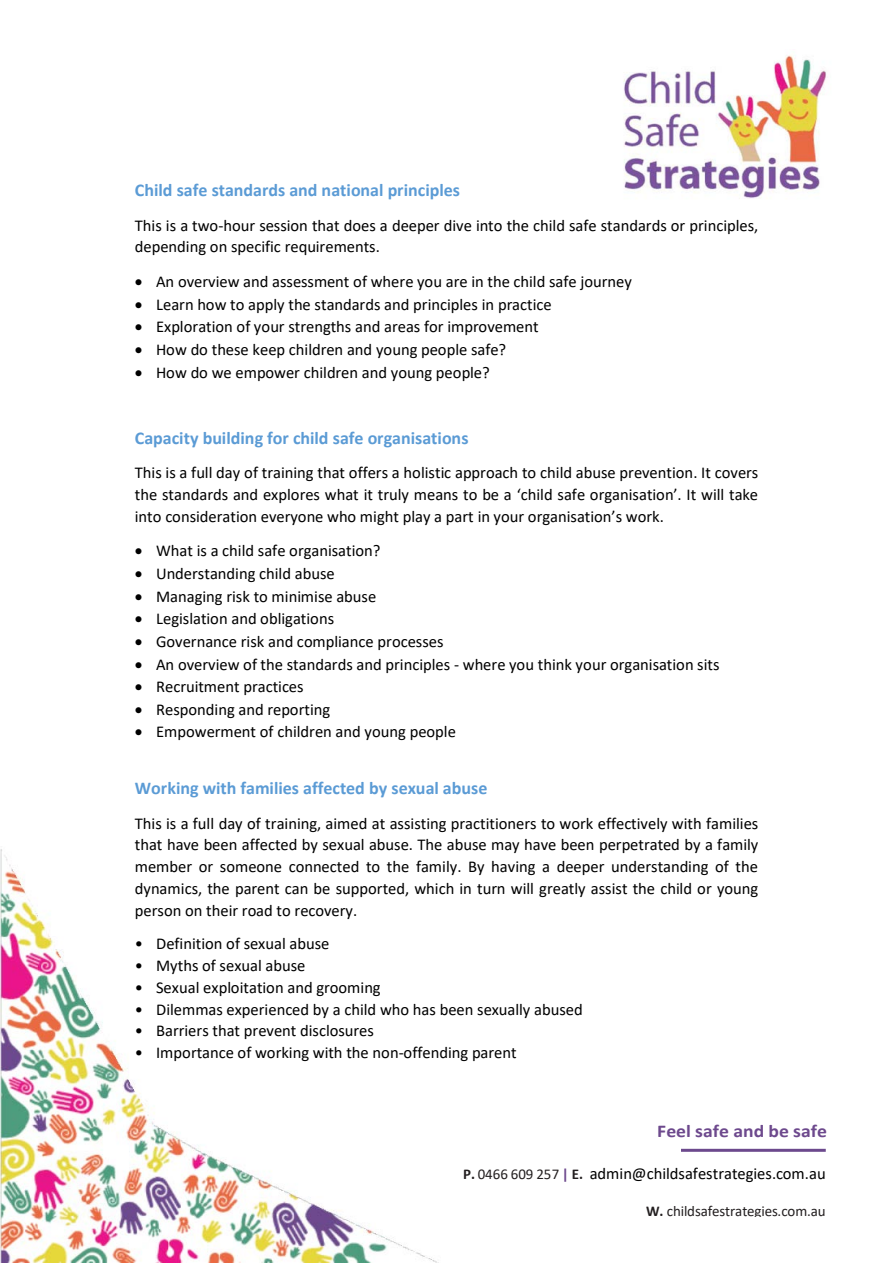
<style>
.page{position:relative;width:893px;height:1263px;background:#fff}
.page>*{position:absolute;margin:0;border:0;box-sizing:border-box;transform-origin:0 0}
.t1{font:700 18px "Calibri";color:#5b9bd5}
.t2{font:700 18px "Calibri";letter-spacing:.005em;color:#6d498d;scale:1.09 1}
.t3{font:16.5px/21.8px "Calibri";color:#000;text-align:justify}
.t4{font:15px "Calibri";letter-spacing:-.01em;color:#231f20}
.s1{font-weight:700;font-size:15px;color:#231f20}
.s2{font-size:15px;color:#231f20}
.s3{font-weight:700;font-size:15px;color:#6d498d}
.s4{font-weight:700}
</style>
<div class="page">
<img style="left:623px;top:55px;width:203px;height:144px">
<hr style="left:681px;top:1149px;width:145px;height:3px;background:#6c498d">
<img style="left:0;top:849px;width:439px;height:414px">
<p class="t1" style="left:135px;top:178px;width:327px">Child safe standards and national principles</p>
<p class="t3" style="left:135px;top:214px;width:625px">This is a two-hour session that does a deeper dive into the child safe standards or principles, depending on specific requirements.</p>
<p class="t3" style="left:135px;top:270px;width:499px">• An overview and assessment of where you are in the child safe journey</p>
<p class="t3" style="left:135px;top:293px;width:418px">• Learn how to apply the standards and principles in practice</p>
<p class="t3" style="left:135px;top:316px;width:405px">• Exploration of your strengths and areas for improvement</p>
<p class="t3" style="left:135px;top:338px;width:373px">• How do these keep children and young people safe?</p>
<p class="t3" style="left:135px;top:361px;width:357px">• How do we empower children and young people?</p>
<p class="t1" style="left:135px;top:425px;width:335px">Capacity building for child safe organisations</p>
<p class="t3" style="left:135px;top:461px;width:625px">This is a full day of training that offers a holistic approach to child abuse prevention. It covers the standards and explores what it truly means to be a ‘child safe organisation’. It will take into consideration everyone who might play a part in your organisation’s work.</p>
<p class="t3" style="left:135px;top:540px;width:247px">• What is a child safe organisation?</p>
<p class="t3" style="left:135px;top:562px;width:201px">• Understanding child abuse</p>
<p class="t3" style="left:135px;top:585px;width:243px">• Managing risk to minimise abuse</p>
<p class="t3" style="left:135px;top:607px;width:201px">• Legislation and obligations</p>
<p class="t3" style="left:135px;top:630px;width:310px">• Governance risk and compliance processes</p>
<p class="t3" style="left:135px;top:653px;width:586px">• An overview of the standards and principles - where you think your organisation sits</p>
<p class="t3" style="left:135px;top:675px;width:170px">• Recruitment practices</p>
<p class="t3" style="left:135px;top:698px;width:197px">• Responding and reporting</p>
<p class="t3" style="left:135px;top:721px;width:323px">• Empowerment of children and young people</p>
<p class="t1" style="left:135px;top:776px;width:354px">Working with families affected by sexual abuse</p>
<p class="t3" style="left:135px;top:812px;width:625px">This is a full day of training, aimed at assisting practitioners to work effectively with families that have been affected by sexual abuse. The abuse may have been perpetrated by a family member or someone connected to the family. By having a deeper understanding of the dynamics, the parent can be supported, which in turn will greatly assist the child or young person on their road to recovery.</p>
<p class="t3" style="left:135px;top:932px;width:196px">• Definition of sexual abuse</p>
<p class="t3" style="left:135px;top:954px;width:172px">• Myths of sexual abuse</p>
<p class="t3" style="left:135px;top:976px;width:247px">• Sexual exploitation and grooming</p>
<p class="t3" style="left:135px;top:998px;width:450px">• Dilemmas experienced by a child who has been sexually abused</p>
<p class="t3" style="left:135px;top:1019px;width:241px">• Barriers that prevent disclosures</p>
<p class="t3" style="left:135px;top:1041px;width:383px">• Importance of working with the non-offending parent</p>
<p class="t2" style="left:657px;top:1118px;width:157px">Feel safe and be safe</p>
<p class="t3" style="left:463px;top:1162px;width:364px"><span class="s1">P.</span> <span class="s2">0466 609 257</span> <span class="s3">|</span> <span class="s1">E.</span> admin@childsafestrategies.com.au</p>
<p class="t4" style="left:646px;top:1201px;width:181px"><span class="s4">W.</span> childsafestrategies.com.au</p>
</div>
